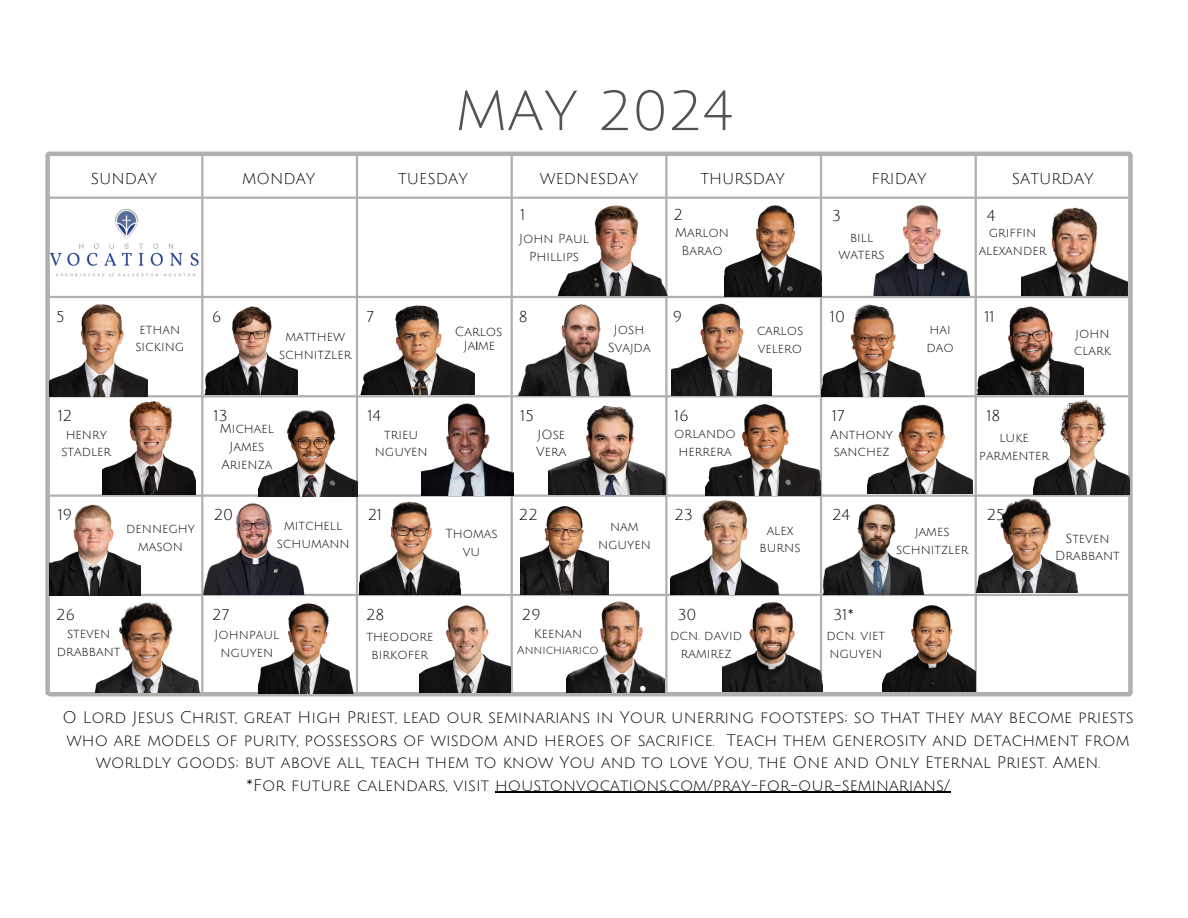
<style>
.page{position:relative;width:1188px;height:918px;background:#fff}
.page>*{position:absolute;margin:0;border:0;box-sizing:border-box;transform-origin:0 0}
.t1{font:55.2px "Julius Sans One";color:#545351}
.t2{font:16.35px/22.5px "Julius Sans One";color:#000;text-align:center}
.t3{font:15.3px "Julius Sans One";color:#000}
.t4{font:12.75px/17.7px "Julius Sans One";color:#000;text-align:center}
.t5{font:11.25px "Julius Sans One";color:#000}
.s1{font-family:"Corbel";font-size:12px}
</style>
<div class="page">
<hr style="left:48px;top:197px;width:1082px;height:2px;background:#b1b0ae">
<hr style="left:48px;top:296px;width:1082px;height:2px;background:#b1b0ae">
<hr style="left:48px;top:395px;width:1082px;height:2px;background:#b1b0ae">
<hr style="left:48px;top:494px;width:1082px;height:3px;background:#b1b0ae">
<hr style="left:48px;top:594px;width:1082px;height:2px;background:#b1b0ae">
<div style="left:45px;top:155px;width:5px;height:538px;background:#b1b0ae"></div>
<hr style="left:201px;top:155px;width:2px;height:539px;background:#b1b0ae">
<hr style="left:356px;top:154px;width:2px;height:538px;background:#b1b0ae">
<hr style="left:511px;top:154px;width:2px;height:540px;background:#b1b0ae">
<hr style="left:665px;top:154px;width:2px;height:540px;background:#b1b0ae">
<hr style="left:820px;top:155px;width:2px;height:539px;background:#b1b0ae">
<hr style="left:975px;top:154px;width:2px;height:539px;background:#b1b0ae">
<div style="left:1128px;top:155px;width:5px;height:538px;background:#b1b0ae"></div>
<hr style="left:49px;top:152px;width:1080px;height:4px;background:#b1b0ae">
<hr style="left:50px;top:692px;width:1079px;height:4px;background:#b1b0ae">
<img style="left:45px;top:202px;width:159px;height:81px">
<img style="left:822px;top:501px;width:101px;height:93px">
<img style="left:1021px;top:196px;width:106px;height:100px">
<img style="left:103px;top:382px;width:93px;height:113px">
<img style="left:203px;top:287px;width:95px;height:108px">
<img style="left:977px;top:281px;width:106px;height:114px">
<img style="left:361px;top:305px;width:113px;height:90px">
<img style="left:89px;top:593px;width:111px;height:99px">
<img style="left:821px;top:287px;width:102px;height:109px">
<img style="left:520px;top:494px;width:88px;height:101px">
<img style="left:882px;top:585px;width:93px;height:107px">
<img style="left:419px;top:593px;width:91px;height:100px">
<img style="left:723px;top:580px;width:100px;height:111px">
<img style="left:50px;top:295px;width:97px;height:102px">
<hr style="left:495px;top:792px;width:455px;height:1px;background:#000">
<img style="left:514px;top:295px;width:125px;height:101px">
<img style="left:421px;top:389px;width:92px;height:107px">
<img style="left:558px;top:198px;width:109px;height:97px">
<img style="left:725px;top:196px;width:97px;height:101px">
<img style="left:867px;top:199px;width:111px;height:97px">
<img style="left:672px;top:282px;width:100px;height:113px">
<img style="left:259px;top:392px;width:99px;height:105px">
<img style="left:548px;top:381px;width:117px;height:114px">
<img style="left:867px;top:384px;width:106px;height:109px">
<img style="left:1034px;top:380px;width:96px;height:114px">
<img style="left:706px;top:397px;width:115px;height:98px">
<img style="left:50px;top:480px;width:91px;height:115px">
<img style="left:972px;top:480px;width:105px;height:113px">
<img style="left:359px;top:480px;width:102px;height:114px">
<img style="left:200px;top:500px;width:103px;height:94px">
<img style="left:259px;top:583px;width:96px;height:111px">
<img style="left:567px;top:577px;width:97px;height:115px">
<img style="left:670px;top:488px;width:109px;height:106px">
<p class="t1" style="left:455px;top:82px;width:279px">MAY 2024</p>
<p class="t3" style="left:91px;top:171px;width:68px">SUNDAY</p>
<p class="t3" style="left:242px;top:171px;width:75px">MONDAY</p>
<p class="t3" style="left:540px;top:171px;width:100px">WEDNESDAY</p>
<p class="t3" style="left:1012px;top:171px;width:83px">SATURDAY</p>
<p class="t3" style="left:398px;top:171px;width:71px">TUESDAY</p>
<h2 class="t3" style="left:700px;top:171px;width:86px">THURSDAY</h2>
<p class="t3" style="left:871px;top:171px;width:57px">FRIDAY</p>
<p class="t3" style="left:832px;top:208px;width:10px">3</p>
<h4 class="t3" style="left:987px;top:208px;width:10px">4</h4>
<h4 class="t3" style="left:673px;top:207px;width:11px">2</h4>
<p class="t3" style="left:521px;top:207px;width:6px">1</p>
<p class="t4" style="left:519px;top:230px;width:71px">John Paul<br>Phillips</p>
<h4 class="t4" style="left:675px;top:224px;width:55px">Marlon<br>Barao</h4>
<h4 class="t4" style="left:979px;top:224px;width:69px">griffin alexander</h4>
<p class="t4" style="left:838px;top:229px;width:48px">bill waters</p>
<p class="t3" style="left:56px;top:309px;width:10px">5</p>
<p class="t3" style="left:212px;top:309px;width:11px">6</p>
<p class="t3" style="left:366px;top:309px;width:9px">7</p>
<p class="t3" style="left:519px;top:309px;width:10px">8</p>
<h4 class="t3" style="left:673px;top:309px;width:11px">9</h4>
<p class="t3" style="left:830px;top:309px;width:16px">10</p>
<p class="t3" style="left:985px;top:309px;width:11px">11</p>
<p class="t4" style="left:135px;top:321px;width:50px">ethan sicking</p>
<p class="t4" style="left:279px;top:328px;width:74px">matthew schnitzler</p>
<h4 class="t4" style="left:608px;top:321px;width:44px">Josh<br>Svajda</h4>
<p class="t4" style="left:926px;top:321px;width:29px;text-align:left">hai dao</p>
<h4 class="t4" style="left:455px;top:323px;width:49px">Carlos</h4>
<p class="t4" style="left:1074px;top:325px;width:39px;text-align:left">john clark</p>
<p class="t4" style="left:757px;top:322px;width:48px;text-align:left">carlos velero</p>
<p class="t4" style="left:464px;top:337px;width:33px">Ja<span class="s1">l</span>me</p>
<h4 class="t3" style="left:58px;top:408px;width:16px">12</h4>
<p class="t3" style="left:214px;top:408px;width:15px">13</p>
<p class="t3" style="left:368px;top:408px;width:15px">14</p>
<h4 class="t3" style="left:521px;top:408px;width:15px">15</h4>
<p class="t3" style="left:675px;top:408px;width:16px">16</p>
<p class="t3" style="left:832px;top:408px;width:14px">17</p>
<h4 class="t3" style="left:987px;top:408px;width:15px">18</h4>
<h4 class="t4" style="left:61px;top:426px;width:51px">henry stadler</h4>
<p class="t4" style="left:220px;top:420px;width:56px">Michael</p>
<p class="t4" style="left:221px;top:456px;width:53px">Arienza</p>
<p class="t4" style="left:230px;top:438px;width:36px">James</p>
<h4 class="t4" style="left:375px;top:426px;width:54px">trieu nguyen</h4>
<p class="t4" style="left:536px;top:426px;width:32px;text-align:left">JOse<br>Vera</p>
<h4 class="t4" style="left:830px;top:426px;width:64px;text-align:left">Anthony sanchez</h4>
<h4 class="t4" style="left:979px;top:429px;width:71px">luke parmenter</h4>
<p class="t4" style="left:674px;top:425px;width:63px">orlando herrera</p>
<p class="t3" style="left:58px;top:507px;width:16px">19</p>
<p class="t3" style="left:368px;top:507px;width:16px">21</p>
<h4 class="t3" style="left:675px;top:507px;width:20px">23</h4>
<p class="t3" style="left:832px;top:507px;width:19px">24</p>
<p class="t3" style="left:987px;top:507px;width:20px">25</p>
<h4 class="t3" style="left:214px;top:507px;width:21px">20</h4>
<h2 class="t3" style="left:519px;top:507px;width:20px">22</h2>
<p class="t4" style="left:277px;top:517px;width:74px">mitchell schumann</p>
<p class="t4" style="left:598px;top:518px;width:54px">nam nguyen</p>
<p class="t4" style="left:126px;top:520px;width:70px">denneghy mason</p>
<p class="t4" style="left:1055px;top:530px;width:66px">Steven<br>Drabbant</p>
<h4 class="t4" style="left:760px;top:522px;width:43px">alex burns</h4>
<p class="t4" style="left:896px;top:523px;width:74px">james schnitzler</p>
<h4 class="t4" style="left:446px;top:525px;width:54px">Thomas vu</h4>
<h2 class="t3" style="left:56px;top:607px;width:20px">26</h2>
<p class="t4" style="left:57px;top:625px;width:65px">steven drabbant</p>
<h4 class="t3" style="left:212px;top:607px;width:19px">27</h4>
<h2 class="t3" style="left:366px;top:607px;width:20px">28</h2>
<p class="t3" style="left:522px;top:607px;width:20px">29</p>
<p class="t3" style="left:678px;top:607px;width:20px">30</p>
<h4 class="t3" style="left:834px;top:607px;width:22px">31*</h4>
<p class="t4" style="left:215px;top:626px;width:66px">Johnpaul nguyen</p>
<h4 class="t4" style="left:534px;top:625px;width:50px">Keenan</h4>
<p class="t4" style="left:366px;top:628px;width:69px">theodore birkofer</p>
<p class="t5" style="left:517px;top:644px;width:83px">Annichiarico</p>
<p class="t4" style="left:670px;top:628px;width:73px">dcn. david ramirez</p>
<p class="t4" style="left:827px;top:628px;width:60px;text-align:left">dcn. viet nguyen</p>
<p class="t2" style="left:62px;top:707px;width:1073px">O Lord Jesus Christ, great High Priest, lead our seminarians in Your unerring footsteps; so that they may become priests who are models of purity, possessors of wisdom and heroes of sacrifice. Teach them generosity and detachment from worldly goods; but above all, teach them to know You and to love You, the One and Only Eternal Priest. Amen.<br>*For future calendars, visit houstonvocations.com/pray-for-our-seminarians/</p>
</div>
